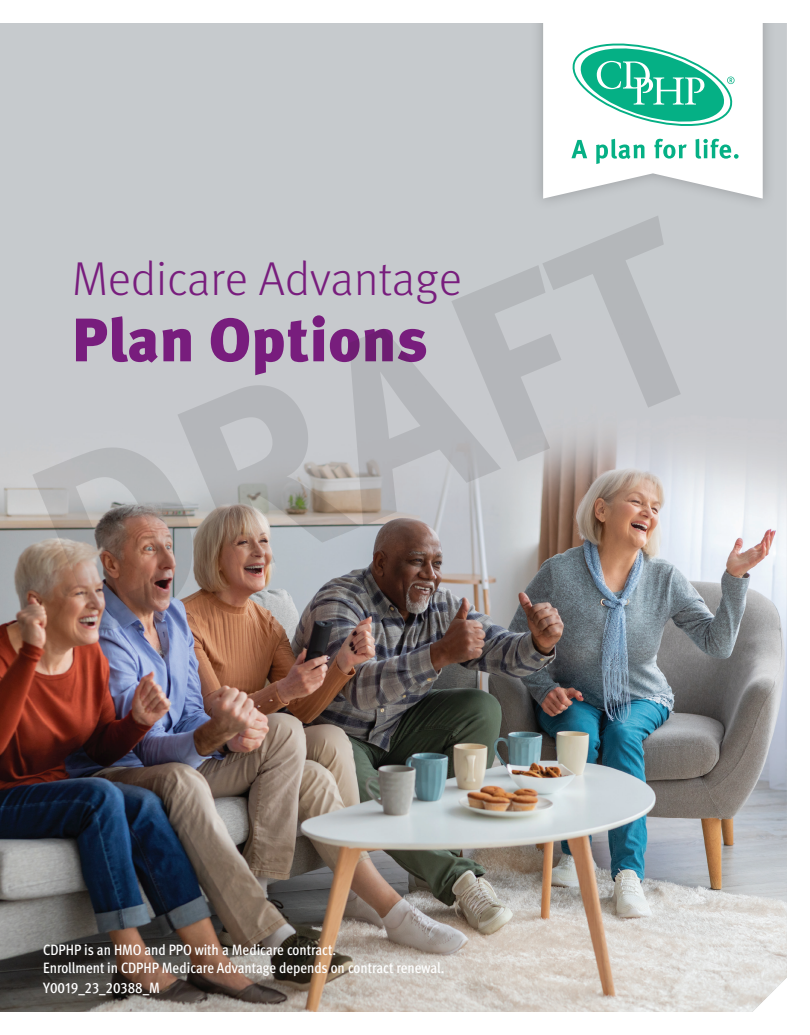
<style>
.page{position:relative;width:810px;height:1035px;background:#fff}
.page>*{position:absolute;margin:0;border:0;box-sizing:border-box;transform-origin:0 0}
.Large_purple_heading{font:900 61.25px "Meta Pro";color:#781d7d}
.Large_purple_heading-2{font:300 47.5px "Meta Pro";color:#781d7d}
.t1{font:500 condensed 15px/19px "Meta OT";color:#fff}
</style>
<div class="page">
<div style="left:0;top:23px;width:787px;height:297px;background:#c6cacd"></div>
<img style="left:0;top:320px;width:787px;height:692px">
<div style="left:530px;top:0;width:246px;height:210px;background:#57585a;opacity:.39"></div>
<svg style="left:543px;top:22px;width:220px;height:177px"></svg>
<svg style="left:571px;top:140px;width:16px;height:18px"></svg>
<svg style="left:596px;top:139px;width:48px;height:25px"></svg>
<svg style="left:654px;top:139px;width:33px;height:20px"></svg>
<svg style="left:695px;top:139px;width:44px;height:20px"></svg>
<svg style="left:567px;top:44px;width:171px;height:87px"></svg>
<div style="left:0;top:0;width:810px;height:22px;background:#fff"></div>
<p class="Large_purple_heading-2" style="left:72px;top:244px;width:391px">Medicare Advantage</p>
<p class="Large_purple_heading" style="left:72px;top:291px;width:357px">Plan Options</p>
<p class="t1" style="left:43px;top:939px;width:403px">CDPHP is an HMO and PPO with a Medicare contract.<br>Enrollment in CDPHP Medicare Advantage depends on contract renewal.<br>Y0019_23_20388_M</p>
</div>
